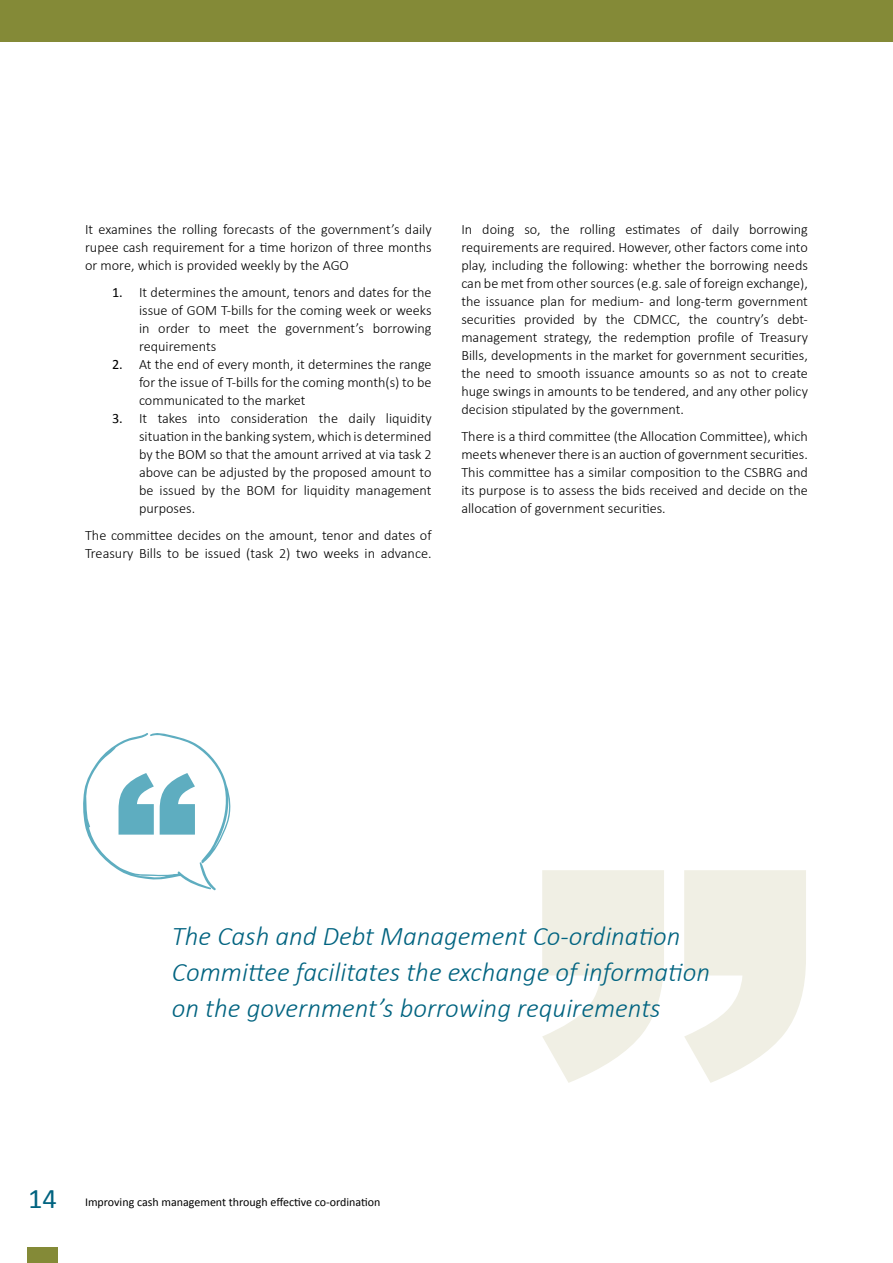
<style>
.page{position:relative;width:893px;height:1263px;background:#fff}
.page>*{position:absolute;margin:0;border:0;box-sizing:border-box;transform-origin:0 0}
.t1{font:28.5px "Calibri";color:#006380}
.Body_Text_-_Left{font:italic 300 27px/36px "Calibri";color:#006380}
.Body_Text_-_Left-2{font:300 14.25px/18px "Calibri";color:#000;text-align:justify}
.t2{font:12px "Calibri";color:#000}
.s1{font-weight:400}
</style>
<div class="page">
<div style="left:27px;top:1247px;width:31px;height:16px;background:#848a37"></div>
<div style="left:0;top:0;width:893px;height:41px;background:#848a37"></div>
<svg style="left:542px;top:870px;width:264px;height:213px;fill:#f0efe4"></svg>
<svg style="left:83px;top:733px;width:148px;height:158px"></svg>
<p class="Body_Text_-_Left-2" style="left:85px;top:220px;width:348px">It examines the rolling forecasts of the government’s daily rupee cash requirement for a time horizon of three months or more, which is provided weekly by the AGO</p>
<p class="Body_Text_-_Left-2" style="left:139px;top:283px;width:294px;text-indent:-27px"><span class="s1">1.</span> It determines the amount, tenors and dates for the issue of GOM T-bills for the coming week or weeks in order to meet the government’s borrowing requirements</p>
<p class="Body_Text_-_Left-2" style="left:139px;top:355px;width:294px;text-indent:-27px"><span class="s1">2.</span> At the end of every month, it determines the range for the issue of T-bills for the coming month(s) to be communicated to the market</p>
<p class="Body_Text_-_Left-2" style="left:139px;top:409px;width:294px;text-indent:-27px"><span class="s1">3.</span> It takes into consideration the daily liquidity situation in the banking system, which is determined by the BOM so that the amount arrived at via task 2 above can be adjusted by the proposed amount to be issued by the BOM for liquidity management purposes.</p>
<p class="Body_Text_-_Left-2" style="left:85px;top:526px;width:348px">The committee decides on the amount, tenor and dates of<br>Treasury Bills to be issued (task 2) two weeks in advance.</p>
<p class="Body_Text_-_Left-2" style="left:461px;top:220px;width:348px">In doing so, the rolling estimates of daily borrowing requirements are required. However, other factors come into play, including the following: whether the borrowing needs can be met from other sources (e.g. sale of foreign exchange), the issuance plan for medium- and long-term government securities provided by the CDMCC, the country’s debt&shy;management strategy, the redemption profile of Treasury Bills, developments in the market for government securities, the need to smooth issuance amounts so as not to create huge swings in amounts to be tendered, and any other policy decision stipulated by the government.</p>
<p class="Body_Text_-_Left-2" style="left:461px;top:427px;width:348px">There is a third committee (the Allocation Committee), which meets whenever there is an auction of government securities.<br>This committee has a similar composition to the CSBRG and its purpose is to assess the bids received and decide on the allocation of government securities.</p>
<p class="Body_Text_-_Left" style="left:172px;top:918px;width:540px">The Cash and Debt Management Co-ordination<br>Committee facilitates the exchange of information on the government’s borrowing requirements</p>
<h1 class="t1" style="left:28px;top:1180px;width:30px">14</h1>
<p class="t2" style="left:85px;top:1194px;width:297px">Improving cash management through effective co-ordination</p>
</div>
